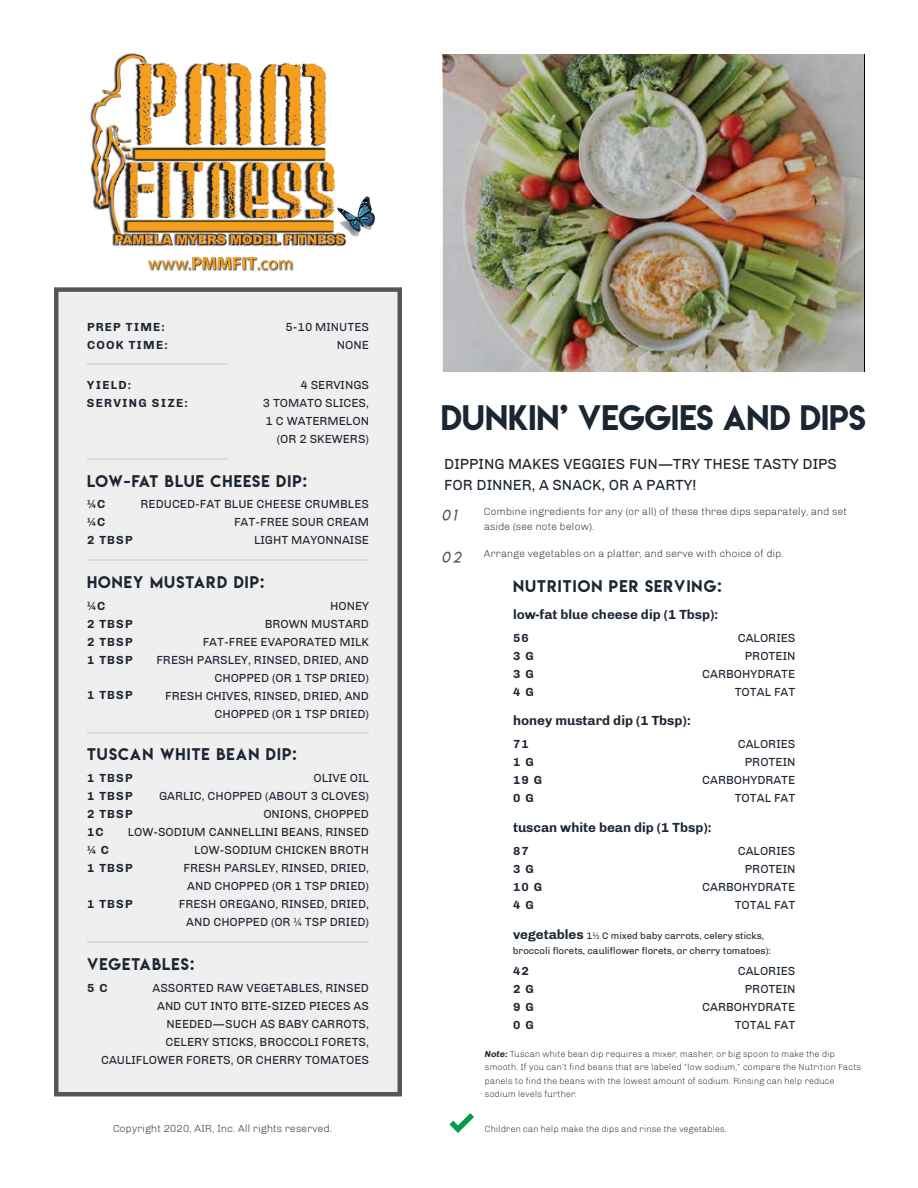
<style>
.page{position:relative;width:918px;height:1188px;background:#fff}
.page>*{position:absolute;margin:0;border:0;box-sizing:border-box;transform-origin:0 0}
.t1{font:31.5px "Lemon Milk";color:#1c2632}
.t2{font:15px "Lemon Milk";letter-spacing:.075em;color:#1c2632}
.t3{font:15px/21px "Chivo";color:#1c2632}
.t4{font:15px "Lemon Milklightitalic";color:#565656}
.t5{font:700 13.5px "Chivo";color:#1c2632}
.t6{font:12px/18px "Chivo";color:#1c2632;text-align:right}
.t7{font:700 12px/18px "Chivo";letter-spacing:.1em;color:#1c2632}
.t8{font:300 10.5px/15px "Chivo";color:#1c2632}
.t9{font:9.75px/15px "Chivo";color:#1c2632}
.t10{font:300 9px/13.5px "Chivo";color:#1c2632}
.s1{font-weight:700;font-style:italic}
</style>
<div class="page">
<div style="left:54px;top:287px;width:348px;height:809px;background:#f0efef"></div>
<hr style="left:87px;top:364px;width:141px;height:1px;background:#dcdbdb">
<hr style="left:87px;top:560px;width:282px;height:1px;background:#dcdbdb">
<hr style="left:87px;top:458px;width:141px;height:2px;background:#dcdbdb">
<hr style="left:87px;top:732px;width:282px;height:2px;background:#dcdbdb">
<hr style="left:87px;top:942px;width:282px;height:1px;background:#dcdbdb">
<svg style="left:449px;top:1113px;width:25px;height:20px"></svg>
<img style="left:443px;top:54px;width:421px;height:317px">
<img style="left:90px;top:53px;width:285px;height:218px">
<p class="t7" style="left:87px;top:317px;width:82px">PREP TIME:<br>COOK TIME:</p>
<p class="t6" style="left:286px;top:317px;width:85px">5-10 MINUTES<br>NONE</p>
<p class="t7" style="left:87px;top:376px;width:102px">YIELD:<br>SERVING SIZE:</p>
<p class="t6" style="left:263px;top:376px;width:108px">4 SERVINGS<br>3 TOMATO SLICES,<br>1 C WATERMELON (OR 2 SKEWERS)</p>
<p class="t2" style="left:87px;top:470px;width:222px">LOW-FAT BLUE CHEESE DIP:</p>
<p class="t7" style="left:87px;top:495px;width:47px">¼C<br>¼C<br>2 TBSP</p>
<p class="t6" style="left:141px;top:495px;width:230px">REDUCED-FAT BLUE CHEESE CRUMBLES<br>FAT-FREE SOUR CREAM<br>LIGHT MAYONNAISE</p>
<p class="t2" style="left:87px;top:571px;width:179px">HONEY MUSTARD DIP:</p>
<p class="t7" style="left:87px;top:597px;width:47px">¼C<br>2 TBSP<br>2 TBSP<br>1 TBSP</p>
<p class="t7" style="left:87px;top:686px;width:47px">1 TBSP</p>
<p class="t6" style="left:156px;top:597px;width:214px">HONEY<br>BROWN MUSTARD<br>FAT-FREE EVAPORATED MILK<br>FRESH PARSLEY, RINSED, DRIED, AND<br>CHOPPED (OR 1 TSP DRIED)<br>FRESH CHIVES, RINSED, DRIED, AND<br>CHOPPED (OR 1 TSP DRIED)</p>
<p class="t2" style="left:87px;top:744px;width:211px">TUSCAN WHITE BEAN DIP:</p>
<p class="t7" style="left:87px;top:769px;width:47px">1 TBSP<br>1 TBSP<br>2 TBSP<br>1C<br>¼ C<br>1 TBSP</p>
<p class="t7" style="left:87px;top:895px;width:47px">1 TBSP</p>
<p class="t6" style="left:128px;top:769px;width:243px">OLIVE OIL<br>GARLIC, CHOPPED (ABOUT 3 CLOVES)<br>ONIONS, CHOPPED<br>LOW-SODIUM CANNELLINI BEANS, RINSED<br>LOW-SODIUM CHICKEN BROTH<br>FRESH PARSLEY, RINSED, DRIED,<br>AND CHOPPED (OR 1 TSP DRIED)<br>FRESH OREGANO, RINSED, DRIED,<br>AND CHOPPED (OR ¼ TSP DRIED)</p>
<p class="t2" style="left:87px;top:953px;width:109px">VEGETABLES:</p>
<p class="t7" style="left:87px;top:979px;width:22px">5 C</p>
<p class="t6" style="left:101px;top:979px;width:269px">ASSORTED RAW VEGETABLES, RINSED<br>AND CUT INTO BITE-SIZED PIECES AS NEEDED—SUCH AS BABY CARROTS,<br>CELERY STICKS, BROCCOLI FORETS, CAULIFLOWER FORETS, OR CHERRY TOMATOES</p>
<p class="t8" style="left:113px;top:1121px;width:221px">Copyright 2020, AIR, Inc. All rights reserved.</p>
<h1 class="t1" style="left:441px;top:396px;width:427px">DUNKIN’ VEGGIES AND DIPS</h1>
<p class="t3" style="left:444px;top:453px;width:394px">DIPPING MAKES VEGGIES FUN—TRY THESE TASTY DIPS<br>FOR DINNER, A SNACK, OR A PARTY!</p>
<p class="t4" style="left:442px;top:506px;width:16px">01</p>
<p class="t8" style="left:484px;top:504px;width:365px">Combine ingredients for any (or all) of these three dips separately, and set aside (see note below).</p>
<p class="t4" style="left:441px;top:548px;width:21px">02</p>
<p class="t8" style="left:484px;top:546px;width:302px">Arrange vegetables on a platter, and serve with choice of dip.</p>
<p class="t2" style="left:513px;top:576px;width:210px">NUTRITION PER SERVING:</p>
<p class="t5" style="left:513px;top:606px;width:207px">low-fat blue cheese dip (1 Tbsp):</p>
<p class="t7" style="left:513px;top:629px;width:22px">56<br>3 G<br>3 G<br>4 G</p>
<p class="t6" style="left:702px;top:629px;width:95px">CALORIES<br>PROTEIN<br>CARBOHYDRATE<br>TOTAL FAT</p>
<p class="t5" style="left:513px;top:713px;width:179px">honey mustard dip (1 Tbsp):</p>
<p class="t7" style="left:513px;top:735px;width:31px">71<br>1 G<br>19 G<br>0 G</p>
<p class="t6" style="left:702px;top:735px;width:95px">CALORIES<br>PROTEIN<br>CARBOHYDRATE<br>TOTAL FAT</p>
<p class="t5" style="left:513px;top:819px;width:200px">tuscan white bean dip (1 Tbsp):</p>
<p class="t7" style="left:513px;top:842px;width:31px">87<br>3 G<br>10 G<br>4 G</p>
<p class="t6" style="left:702px;top:842px;width:95px">CALORIES<br>PROTEIN<br>CARBOHYDRATE<br>TOTAL FAT</p>
<p class="t5" style="left:513px;top:926px;width:72px">vegetables</p>
<p class="t7" style="left:513px;top:961px;width:22px">42<br>2 G<br>9 G<br>0 G</p>
<p class="t6" style="left:702px;top:962px;width:95px">CALORIES<br>PROTEIN<br>CARBOHYDRATE<br>TOTAL FAT</p>
<p class="t9" style="left:513px;top:928px;width:259px;text-indent:74px">1½ C mixed baby carrots, celery sticks, broccoli florets, cauliflower florets, or cherry tomatoes):</p>
<p class="t10" style="left:485px;top:1047px;width:378px"><span class="s1">Note:</span> Tuscan white bean dip requires a mixer, masher, or big spoon to make the dip smooth. If you can’t find beans that are labeled “low sodium,” compare the Nutrition Facts panels to find the beans with the lowest amount of sodium. Rinsing can help reduce sodium levels further.</p>
<p class="t10" style="left:485px;top:1122px;width:244px">Children can help make the dips and rinse the vegetables.</p>
</div>
